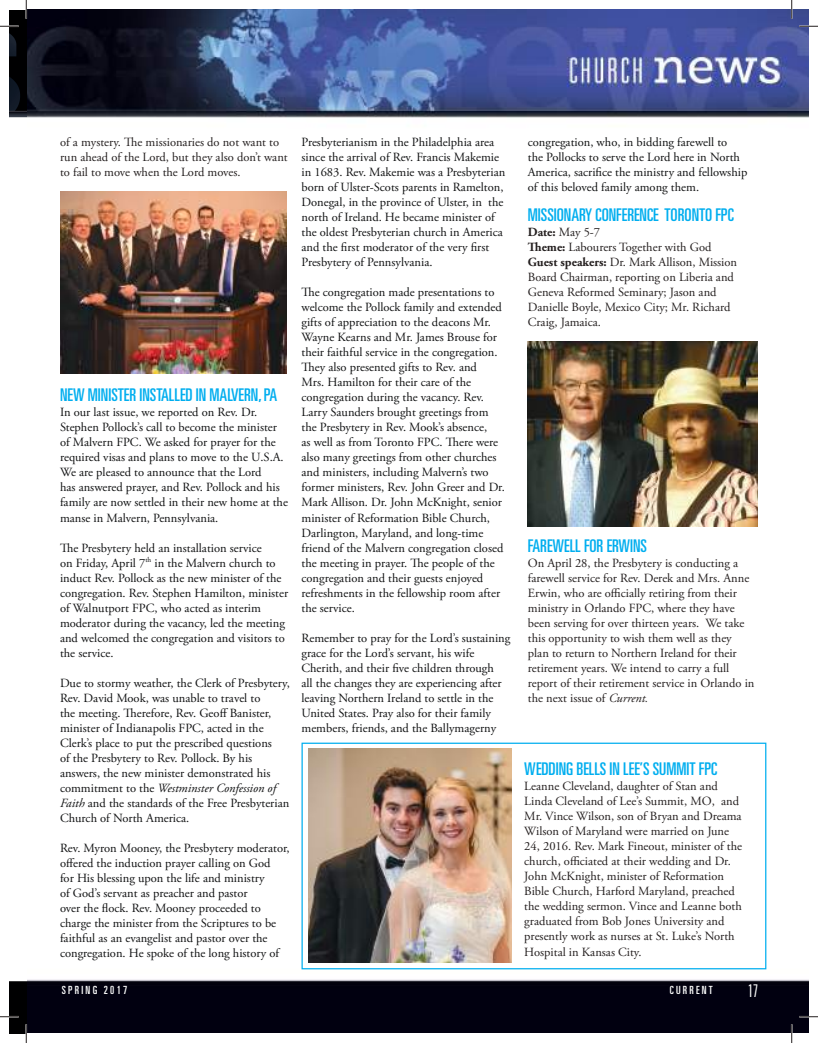
<style>
.page{position:relative;width:818px;height:1043px;background:#fff}
.page>*{position:absolute;margin:0;border:0;box-sizing:border-box;transform-origin:0 0}
.t1{font:ultra-condensed 17.5px "Univers";color:#00aeef}
.t2{font:300 ultra-condensed 17.5px "Univers";color:#fff}
.t3{font:12.5px/15px "Adobe Garamond Pro";color:#111213}
.t4{font:12.5px/15px "Adobe Garamond Pro";color:#241f1f}
.t5{font:ultra-condensed 11.25px "Univers";letter-spacing:.2em;color:#fff}
.s1{font-style:italic}
.s2{font-weight:700}
</style>
<div class="page">
<img style="left:9px;top:9px;width:799px;height:1024px">
<img style="left:60px;top:191px;width:226px;height:182px">
<img style="left:308px;top:749px;width:203px;height:213px">
<div style="left:301px;top:742px;width:465px;height:227px;border:1px solid #00aeef"></div>
<img style="left:528px;top:342px;width:230px;height:184px">
<svg style="left:0;top:25px;width:19px;height:2px"></svg>
<svg style="left:799px;top:25px;width:19px;height:2px"></svg>
<svg style="left:0;top:1015px;width:19px;height:2px"></svg>
<svg style="left:799px;top:1015px;width:19px;height:2px"></svg>
<svg style="left:25px;top:0;width:2px;height:19px"></svg>
<svg style="left:25px;top:1024px;width:2px;height:18px"></svg>
<svg style="left:790px;top:0;width:2px;height:19px"></svg>
<svg style="left:790px;top:1024px;width:2px;height:18px"></svg>
<p class="t4" style="left:60px;top:135px;width:229px">of a mystery. The missionaries do not want to run ahead of the Lord, but they also don’t want to fail to move when the Lord moves.</p>
<h1 class="t1" style="left:60px;top:385px;width:219px">NEW MINISTER INSTALLED IN MALVERN, PA</h1>
<p class="t3" style="left:60px;top:405px;width:229px">In our last issue, we reported on Rev. Dr.<br>Stephen Pollock’s call to become the minister of Malvern FPC. We asked for prayer for the required visas and plans to move to the U.S.A.<br>We are pleased to announce that the Lord<br>has answered prayer, and Rev. Pollock and his family are now settled in their new home at the manse in Malvern, Pennsylvania.</p>
<p class="t3" style="left:60px;top:540px;width:230px">The Presbytery held an installation service<br>on Friday, April 7<sup>th</sup> in the Malvern church to induct Rev. Pollock as the new minister of the congregation. Rev. Stephen Hamilton, minister of Walnutport FPC, who acted as interim moderator during the vacancy, led the meeting and welcomed the congregation and visitors to the service.</p>
<p class="t3" style="left:60px;top:675px;width:231px">Due to stormy weather, the Clerk of Presbytery, Rev. David Mook, was unable to travel to<br>the meeting. Therefore, Rev. Geoff Banister, minister of Indianapolis FPC, acted in the Clerk’s place to put the prescribed questions<br>of the Presbytery to Rev. Pollock. By his answers, the new minister demonstrated his commitment to the <span class="s1">Westminster Confession of Faith</span> and the standards of the Free Presbyterian Church of North America.</p>
<p class="t3" style="left:60px;top:840px;width:231px">Rev. Myron Mooney, the Presbytery moderator, offered the induction prayer calling on God<br>for His blessing upon the life and ministry<br>of God’s servant as preacher and pastor<br>over the flock. Rev. Mooney proceeded to charge the minister from the Scriptures to be faithful as an evangelist and pastor over the congregation. He spoke of the long history of</p>
<p class="t3" style="left:301px;top:135px;width:205px">Presbyterianism in the Philadelphia area since the arrival of Rev. Francis Makemie in 1683. Rev. Makemie was a Presbyterian born of Ulster-Scots parents in Ramelton, Donegal, in the province of Ulster, in the north of Ireland. He became minister of the oldest Presbyterian church in America and the first moderator of the very first Presbytery of Pennsylvania.</p>
<p class="t3" style="left:301px;top:285px;width:205px">The congregation made presentations to welcome the Pollock family and extended gifts of appreciation to the deacons Mr.<br>Wayne Kearns and Mr. James Brouse for their faithful service in the congregation.<br>They also presented gifts to Rev. and<br>Mrs. Hamilton for their care of the congregation during the vacancy. Rev.<br>Larry Saunders brought greetings from the Presbytery in Rev. Mook’s absence,<br>as well as from Toronto FPC. There were also many greetings from other churches and ministers, including Malvern’s two former ministers, Rev. John Greer and Dr.<br>Mark Allison. Dr. John McKnight, senior minister of Reformation Bible Church, Darlington, Maryland, and long-time friend of the Malvern congregation closed the meeting in prayer. The people of the congregation and their guests enjoyed refreshments in the fellowship room after the service.</p>
<p class="t3" style="left:301px;top:630px;width:210px">Remember to pray for the Lord’s sustaining grace for the Lord’s servant, his wife Cherith, and their five children through<br>all the changes they are experiencing after leaving Northern Ireland to settle in the United States. Pray also for their family members, friends, and the Ballymagerny</p>
<p class="t3" style="left:528px;top:135px;width:221px">congregation, who, in bidding farewell to<br>the Pollocks to serve the Lord here in North America, sacrifice the ministry and fellowship of this beloved family among them.</p>
<h1 class="t1" style="left:528px;top:205px;width:207px">MISSIONARY CONFERENCE TORONTO FPC</h1>
<p class="t4" style="left:528px;top:225px;width:211px"><span class="s2">Date:</span> May 5-7<br><span class="s2">Theme:</span> Labourers Together with God<br><span class="s2">Guest speakers:</span> Dr. Mark Allison, Mission<br>Board Chairman, reporting on Liberia and<br>Geneva Reformed Seminary; Jason and<br>Danielle Boyle, Mexico City; Mr. Richard<br>Craig, Jamaica.</p>
<h1 class="t1" style="left:528px;top:535px;width:121px">FAREWELL FOR ERWINS</h1>
<p class="t4" style="left:528px;top:555px;width:228px">On April 28, the Presbytery is conducting a farewell service for Rev. Derek and Mrs. Anne Erwin, who are officially retiring from their ministry in Orlando FPC, where they have been serving for over thirteen years. We take this opportunity to wish them well as they plan to return to Northern Ireland for their retirement years. We intend to carry a full report of their retirement service in Orlando in the next issue of <span class="s1">Current.</span></p>
<h1 class="t1" style="left:524px;top:759px;width:194px">WEDDING BELLS IN LEE’S SUMMIT FPC</h1>
<p class="t4" style="left:524px;top:779px;width:219px">Leanne Cleveland, daughter of Stan and Linda Cleveland of Lee’s Summit, MO, and Mr. Vince Wilson, son of Bryan and Dreama Wilson of Maryland were married on June 24, 2016. Rev. Mark Fineout, minister of the church, officiated at their wedding and Dr.<br>John McKnight, minister of Reformation Bible Church, Harford Maryland, preached the wedding sermon. Vince and Leanne both graduated from Bob Jones University and presently work as nurses at St. Luke’s North Hospital in Kansas City.</p>
<p class="t5" style="left:62px;top:984px;width:67px">SPRING 2017</p>
<p class="t5" style="left:669px;top:984px;width:45px">CURRENT</p>
<h1 class="t2" style="left:748px;top:981px;width:11px">17</h1>
</div>
